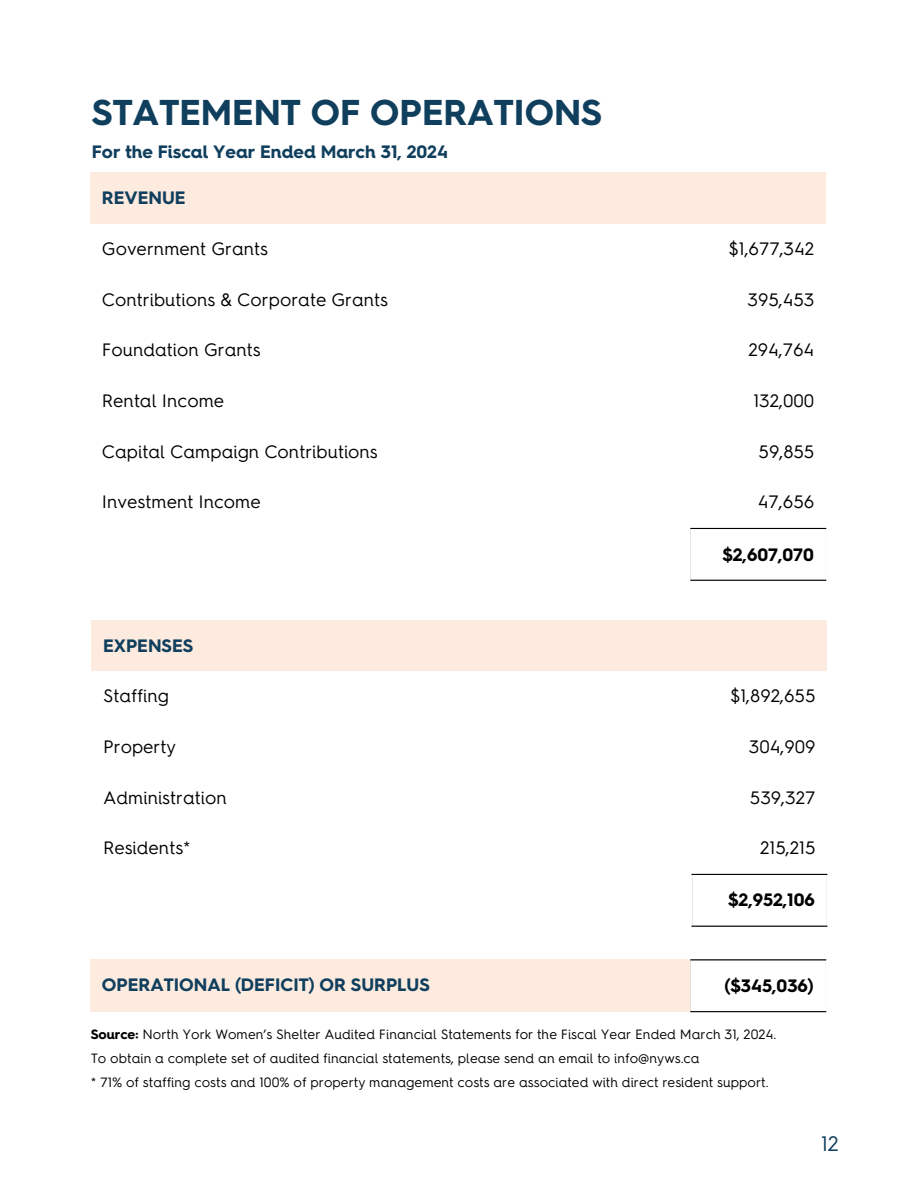
<style>
.page{position:relative;width:918px;height:1188px;background:#fff}
.page>*{position:absolute;margin:0;border:0;box-sizing:border-box;transform-origin:0 0}
.t1{font:700 36px "Hurme Geometric Sans 4";color:#103f5e}
.t2{font:21px "Hurme Geometric Sans 4";color:#103f5e}
.t3{font:18px "Hurme Geometric Sans 4";color:#000}
.t4{font:700 18px "Hurme Geometric Sans 4";color:#103f5e}
.t5{font:700 18px "Hurme Geometric Sans 4";color:#000}
.t6{font:13.5px "Hurme Geometric Sans 4";color:#000}
.s1{font-weight:700}
</style>
<div class="page">
<div style="left:91px;top:173px;width:735px;height:51px;background:#feebdf"></div>
<hr style="left:690px;top:528px;width:136px;height:1px;background:#000">
<hr style="left:690px;top:580px;width:136px;height:1px;background:#000">
<div style="left:92px;top:620px;width:735px;height:51px;background:#feebdf"></div>
<hr style="left:692px;top:874px;width:135px;height:1px;background:#000">
<hr style="left:692px;top:926px;width:135px;height:1px;background:#000">
<div style="left:91px;top:960px;width:600px;height:52px;background:#feebdf"></div>
<hr style="left:690px;top:960px;width:2px;height:51px;background:#fff">
<hr style="left:690px;top:959px;width:136px;height:1px;background:#000">
<hr style="left:690px;top:1011px;width:136px;height:1px;background:#000">
<h1 class="t1" style="left:92px;top:91px;width:512px">STATEMENT OF OPERATIONS</h1>
<h2 class="t4" style="left:92px;top:141px;width:358px">For the Fiscal Year Ended March 31, 2024</h2>
<p class="t4" style="left:102px;top:187px;width:85px">REVENUE</p>
<p class="t3" style="left:102px;top:238px;width:168px">Government Grants</p>
<p class="t3" style="left:729px;top:238px;width:87px">$1,677,342</p>
<p class="t3" style="left:102px;top:289px;width:288px">Contributions &amp; Corporate Grants</p>
<p class="t3" style="left:747px;top:289px;width:68px">395,453</p>
<p class="t3" style="left:102px;top:339px;width:160px">Foundation Grants</p>
<p class="t3" style="left:748px;top:339px;width:68px">294,764</p>
<p class="t3" style="left:102px;top:390px;width:124px">Rental Income</p>
<p class="t3" style="left:753px;top:390px;width:62px">132,000</p>
<p class="t3" style="left:102px;top:440px;width:277px">Capital Campaign Contributions</p>
<p class="t3" style="left:759px;top:440px;width:57px">59,855</p>
<p class="t3" style="left:102px;top:491px;width:160px">Investment Income</p>
<p class="t3" style="left:758px;top:491px;width:58px">47,656</p>
<p class="t5" style="left:722px;top:543px;width:93px">$2,607,070</p>
<p class="t4" style="left:103px;top:635px;width:92px">EXPENSES</p>
<p class="t3" style="left:103px;top:685px;width:68px">Staffing</p>
<p class="t3" style="left:730px;top:685px;width:87px">$1,892,655</p>
<p class="t3" style="left:103px;top:736px;width:75px">Property</p>
<p class="t3" style="left:749px;top:736px;width:68px">304,909</p>
<p class="t3" style="left:103px;top:786px;width:125px">Administration</p>
<p class="t3" style="left:750px;top:786px;width:67px">539,327</p>
<p class="t3" style="left:103px;top:837px;width:89px">Residents*</p>
<p class="t3" style="left:760px;top:837px;width:57px">215,215</p>
<p class="t5" style="left:728px;top:889px;width:88px">$2,952,106</p>
<p class="t4" style="left:102px;top:974px;width:330px">OPERATIONAL (DEFICIT) OR SURPLUS</p>
<p class="t5" style="left:725px;top:975px;width:91px">($345,036)</p>
<p class="t6" style="left:91px;top:1026px;width:687px"><span class="s1">Source:</span> North York Women’s Shelter Audited Financial Statements for the Fiscal Year Ended March 31, 2024.</p>
<p class="t6" style="left:91px;top:1050px;width:610px">To obtain a complete set of audited financial statements, please send an email to info@nyws.ca</p>
<p class="t6" style="left:91px;top:1074px;width:679px">* 71% of staffing costs and 100% of property management costs are associated with direct resident support.</p>
<p class="t2" style="left:821px;top:1131px;width:19px">12</p>
</div>
